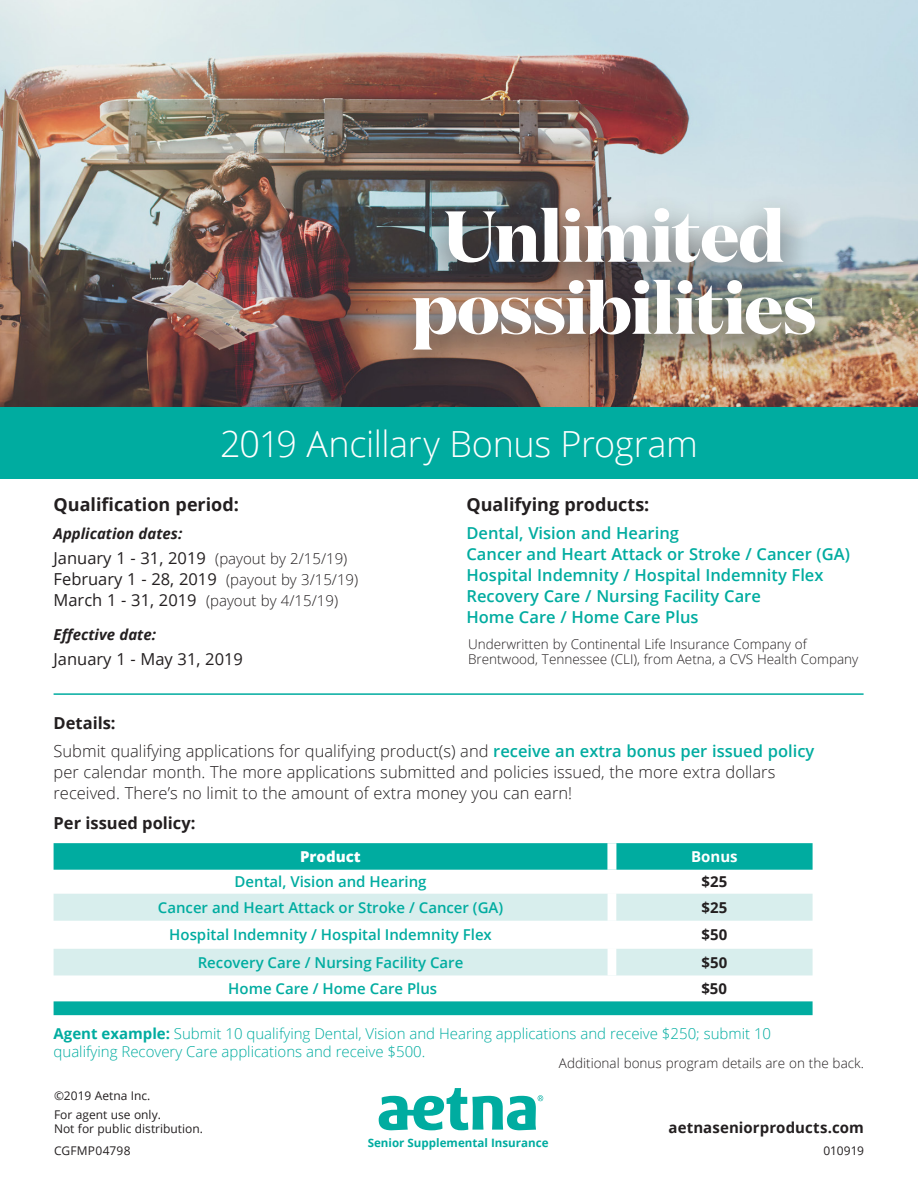
<style>
.page{position:relative;width:918px;height:1188px;background:#fff}
.page>*{position:absolute;margin:0;border:0;box-sizing:border-box;transform-origin:0 0}
.t1{font:700 72px/72px "Domaine Display";letter-spacing:-.005em;color:#fff;text-align:center}
.Program__Suite_of_So{font:300 36px "Open Sans";letter-spacing:-.01em;color:#fff}
.t2{font:700 18px "Open Sans";color:#231f20}
.t3{font:300 16.5px/21px "Open Sans";color:#231f20}
.t4{font:600 16.5px/21px "Open Sans";color:#00aca0}
.t5{font:16.5px "Open Sans";color:#231f20}
.Organizing_Principle{font:700 16.5px "Open Sans";color:#231f20}
.t6{font:600 15px "Open Sans";color:#00aca0}
.Organizing_Principle-2{font:300 15px/18px "Open Sans";color:#00aca0}
.t7{font:300 15px "Open Sans";color:#231f20}
.www_aetna_com{font:700 15px "Open Sans";letter-spacing:.005em;color:#231f20}
.t8{font:italic 700 15px "Open Sans";color:#231f20}
.t9{font:800 15px "Open Sans";color:#fff}
.t10{font:700 15px "Open Sans";color:#fff}
.t11{font:300 13.5px/15px "Open Sans";color:#231f20}
.Body_Text{font:12px/14.4px "Open Sans";color:#231f20}
.Part_Number_Date_Cop{font:12px "Open Sans";letter-spacing:.015em;color:#231f20}
.t12{font:700 11.55px "Open Sans";color:#00aca0}
.s1{font-weight:400;font-size:16.5px}
.s2{font-weight:300;font-size:15px}
.s3{font-weight:600;color:#00aca0}
.s4{font-weight:700}
</style>
<div class="page">
<svg style="left:379px;top:1088px;width:164px;height:42px"></svg>
<svg style="left:54px;top:843px;width:759px;height:172px"></svg>
<svg style="left:54px;top:894px;width:759px;height:81px;fill:#d8eeed"></svg>
<div style="left:607px;top:843px;width:9px;height:27px;background:#fff"></div>
<div style="left:608px;top:870px;width:8px;height:24px;background:#fff"></div>
<div style="left:608px;top:894px;width:8px;height:27px;background:#fff"></div>
<div style="left:608px;top:921px;width:8px;height:28px;background:#fff"></div>
<div style="left:608px;top:949px;width:8px;height:26px;background:#fff"></div>
<hr style="left:54px;top:693px;width:810px;height:2px;background:#00aca0">
<img style="left:0;top:0;width:918px;height:408px">
<div style="left:386px;top:192px;width:457px;height:201px;background:#231f20;opacity:.77"></div>
<div style="left:0;top:408px;width:918px;height:71px;background:#00aca0"></div>
<p class="t1" style="left:412px;top:197px;width:407px">Unlimited possibilities</p>
<h1 class="Program__Suite_of_So" style="left:220px;top:419px;width:479px">2019 Ancillary Bonus Program</h1>
<p class="t2" style="left:54px;top:492px;width:187px">Qualification period:</p>
<p class="t8" style="left:54px;top:523px;width:130px">Application dates:</p>
<p class="t7" style="left:54px;top:548px;width:295px"><span class="s1">January 1 - 31, 2019</span> (payout by 2/15/19)</p>
<p class="t5" style="left:54px;top:567px;width:306px">February 1 - 28, 2019 <span class="s2">(payout by 3/15/19)</span></p>
<p class="t7" style="left:54px;top:590px;width:286px"><span class="s1">March 1 - 31, 2019</span> (payout by 4/15/19)</p>
<p class="t8" style="left:54px;top:624px;width:104px">Effective date:</p>
<p class="t5" style="left:54px;top:647px;width:191px">January 1 - May 31, 2019</p>
<p class="t2" style="left:466px;top:492px;width:184px">Qualifying products:</p>
<p class="t4" style="left:466px;top:522px;width:385px">Dental, Vision and Hearing<br>Cancer and Heart Attack or Stroke / Cancer (GA)<br>Hospital Indemnity / Hospital Indemnity Flex</p>
<p class="t4" style="left:466px;top:585px;width:296px">Recovery Care / Nursing Facility Care</p>
<p class="t4" style="left:466px;top:606px;width:234px">Home Care / Home Care Plus</p>
<p class="t11" style="left:468px;top:636px;width:392px">Underwritten by Continental Life Insurance Company of<br>Brentwood, Tennessee (CLI), from Aetna, a CVS Health Company</p>
<p class="Organizing_Principle" style="left:54px;top:711px;width:64px">Details:</p>
<p class="t3" style="left:54px;top:740px;width:762px">Submit qualifying applications for qualifying product(s) and <span class="s3">receive an extra bonus per issued policy </span>per calendar month. The more applications submitted and policies issued, the more extra dollars received. There’s no limit to the amount of extra money you can earn!</p>
<p class="Organizing_Principle" style="left:54px;top:811px;width:143px">Per issued policy:</p>
<p class="t9" style="left:300px;top:845px;width:62px">Product</p>
<p class="t10" style="left:691px;top:846px;width:48px">Bonus</p>
<p class="t6" style="left:235px;top:872px;width:194px">Dental, Vision and Hearing</p>
<p class="www_aetna_com" style="left:702px;top:871px;width:27px">$25</p>
<p class="t6" style="left:158px;top:897px;width:347px">Cancer and Heart Attack or Stroke / Cancer (GA)</p>
<p class="www_aetna_com" style="left:702px;top:897px;width:27px">$25</p>
<p class="t6" style="left:169px;top:925px;width:324px">Hospital Indemnity / Hospital Indemnity Flex</p>
<p class="www_aetna_com" style="left:702px;top:924px;width:27px">$50</p>
<p class="t6" style="left:198px;top:952px;width:267px">Recovery Care / Nursing Facility Care</p>
<p class="www_aetna_com" style="left:702px;top:952px;width:27px">$50</p>
<p class="t6" style="left:228px;top:978px;width:211px">Home Care / Home Care Plus</p>
<p class="www_aetna_com" style="left:701px;top:978px;width:27px">$50</p>
<p class="Organizing_Principle-2" style="left:54px;top:1024px;width:719px"><span class="s4">Agent example:</span> Submit 10 qualifying Dental, Vision and Hearing applications and receive $250; submit 10 qualifying Recovery Care applications and receive $500.</p>
<p class="t11" style="left:559px;top:1055px;width:307px">Additional bonus program details are on the back.</p>
<p class="Body_Text" style="left:54px;top:1088px;width:98px">©2019 Aetna Inc.</p>
<p class="Body_Text" style="left:54px;top:1107px;width:150px">For agent use only.<br>Not for public distribution.</p>
<p class="www_aetna_com" style="left:669px;top:1117px;width:197px">aetnaseniorproducts.com</p>
<p class="t12" style="left:368px;top:1134px;width:182px">Senior Supplemental Insurance</p>
<p class="Part_Number_Date_Cop" style="left:54px;top:1143px;width:78px">CGFMP04798</p>
<p class="Part_Number_Date_Cop" style="left:823px;top:1143px;width:42px">010919</p>
</div>
